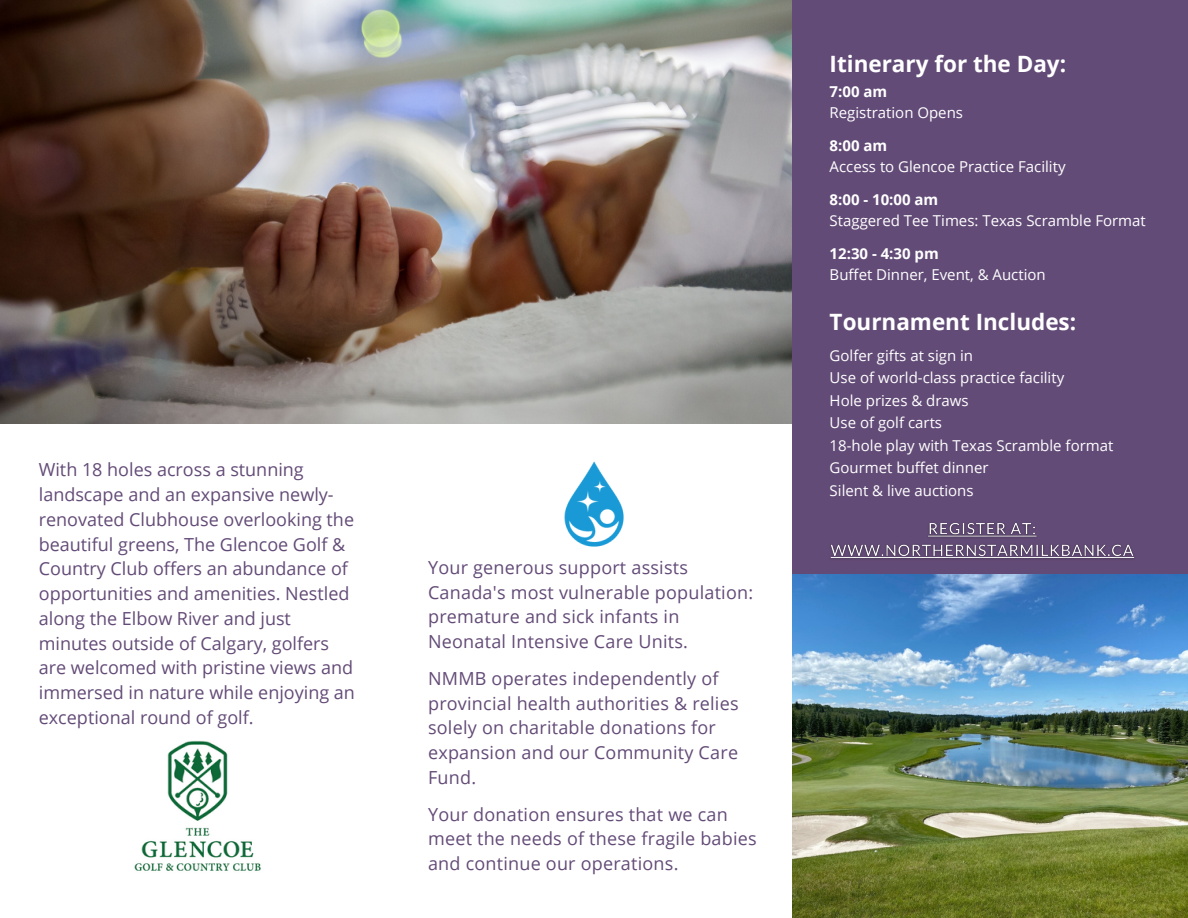
<style>
.page{position:relative;width:1188px;height:918px;background:#fff}
.page>*{position:absolute;margin:0;border:0;box-sizing:border-box;transform-origin:0 0}
.t1{font:700 22.5px "Open Sans";color:#fff}
.t2{font:18px/24.8px "Open Sans";letter-spacing:.01em;color:#634b77}
.t3{font:15px "Open Sans";color:#fff}
.t4{font:700 15px "Open Sans";color:#fff}
</style>
<div class="page">
<img style="left:0;top:0;width:792px;height:424px">
<img style="left:792px;top:574px;width:396px;height:344px">
<div style="left:792px;top:0;width:396px;height:574px;background:#634b77"></div>
<img style="left:475px;top:423px;width:239px;height:124px">
<img style="left:134px;top:741px;width:127px;height:130px">
<img style="left:830px;top:523px;width:305px;height:36px">
<p class="t2" style="left:39px;top:457px;width:318px">With 18 holes across a stunning landscape and an expansive newly&shy;renovated Clubhouse overlooking the beautiful greens, The Glencoe Golf &amp; Country Club offers an abundance of opportunities and amenities. Nestled along the Elbow River and just minutes outside of Calgary, golfers are welcomed with pristine views and immersed in nature while enjoying an exceptional round of golf.</p>
<p class="t2" style="left:428px;top:554px;width:327px">Your generous support assists<br>Canada's most vulnerable population: premature and sick infants in<br>Neonatal Intensive Care Units.</p>
<p class="t2" style="left:428px;top:665px;width:312px">NMMB operates independently of provincial health authorities &amp; relies solely on charitable donations for expansion and our Community Care<br>Fund.</p>
<p class="t2" style="left:428px;top:801px;width:330px">Your donation ensures that we can meet the needs of these fragile babies and continue our operations.</p>
<p class="t1" style="left:830px;top:48px;width:238px">Itinerary for the Day:</p>
<p class="t4" style="left:830px;top:81px;width:59px">7:00 am</p>
<p class="t3" style="left:830px;top:102px;width:135px">Registration Opens</p>
<p class="t4" style="left:830px;top:135px;width:59px">8:00 am</p>
<p class="t3" style="left:830px;top:156px;width:237px">Access to Glencoe Practice Facility</p>
<p class="t4" style="left:830px;top:189px;width:110px">8:00 - 10:00 am</p>
<p class="t3" style="left:830px;top:210px;width:318px">Staggered Tee Times: Texas Scramble Format</p>
<p class="t4" style="left:830px;top:243px;width:111px">12:30 - 4:30 pm</p>
<p class="t3" style="left:830px;top:264px;width:218px">Buffet Dinner, Event, &amp; Auction</p>
<p class="t1" style="left:830px;top:306px;width:248px">Tournament Includes:</p>
<p class="t3" style="left:830px;top:345px;width:145px">Golfer gifts at sign in</p>
<p class="t3" style="left:830px;top:367px;width:236px">Use of world-class practice facility</p>
<p class="t3" style="left:830px;top:390px;width:141px">Hole prizes &amp; draws</p>
<p class="t3" style="left:830px;top:412px;width:114px">Use of golf carts</p>
<p class="t3" style="left:830px;top:435px;width:285px">18-hole play with Texas Scramble format</p>
<p class="t3" style="left:830px;top:457px;width:160px">Gourmet buffet dinner</p>
<p class="t3" style="left:830px;top:480px;width:146px">Silent &amp; live auctions</p>
</div>
